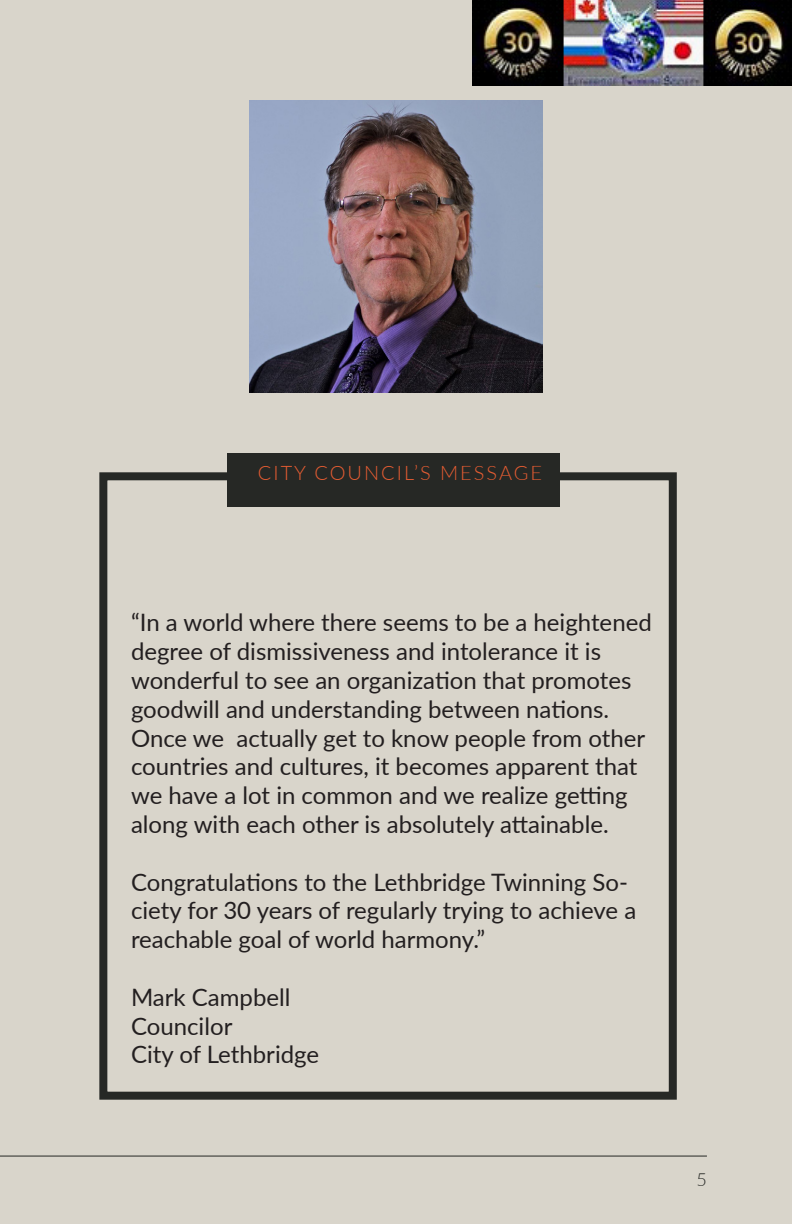
<style>
.page{position:relative;width:792px;height:1224px;background:#d9d5cb}
.page>*{position:absolute;margin:0;border:0;box-sizing:border-box;transform-origin:0 0}
.t1{font:24px/28.8px "Lato";color:#231f20}
.Header_-_Align_Cente{font:300 20px "Lato";letter-spacing:.1em;color:#e45c32}
.t2{font:300 18px "Lato";color:#262825}
</style>
<div class="page">
<img style="left:473px;top:0;width:319px;height:85px">
<img style="left:250px;top:101px;width:292px;height:291px">
<svg style="left:99px;top:468px;width:578px;height:632px"></svg>
<div style="left:228px;top:453px;width:332px;height:54px;background:#262825"></div>
<hr style="left:0;top:1156px;width:707px;height:1px;background:#262825">
<p class="Header_-_Align_Cente" style="left:258px;top:459px;width:286px">CITY COUNCIL’S MESSAGE</p>
<p class="t1" style="left:131px;top:607px;width:522px">“In a world where there seems to be a heightened degree of dismissiveness and intolerance it is wonderful to see an organization that promotes goodwill and understanding between nations.<br>Once we actually get to know people from other countries and cultures, it becomes apparent that we have a lot in common and we realize getting along with each other is absolutely attainable.</p>
<p class="t1" style="left:131px;top:866px;width:507px">Congratulations to the Lethbridge Twinning So&shy;ciety for 30 years of regularly trying to achieve a reachable goal of world harmony.”</p>
<p class="t1" style="left:131px;top:982px;width:161px">Mark Campbell</p>
<p class="t1" style="left:131px;top:1010px;width:103px">Councilor</p>
<p class="t1" style="left:131px;top:1039px;width:190px">City of Lethbridge</p>
<p class="t2" style="left:697px;top:1167px;width:12px">5</p>
</div>
